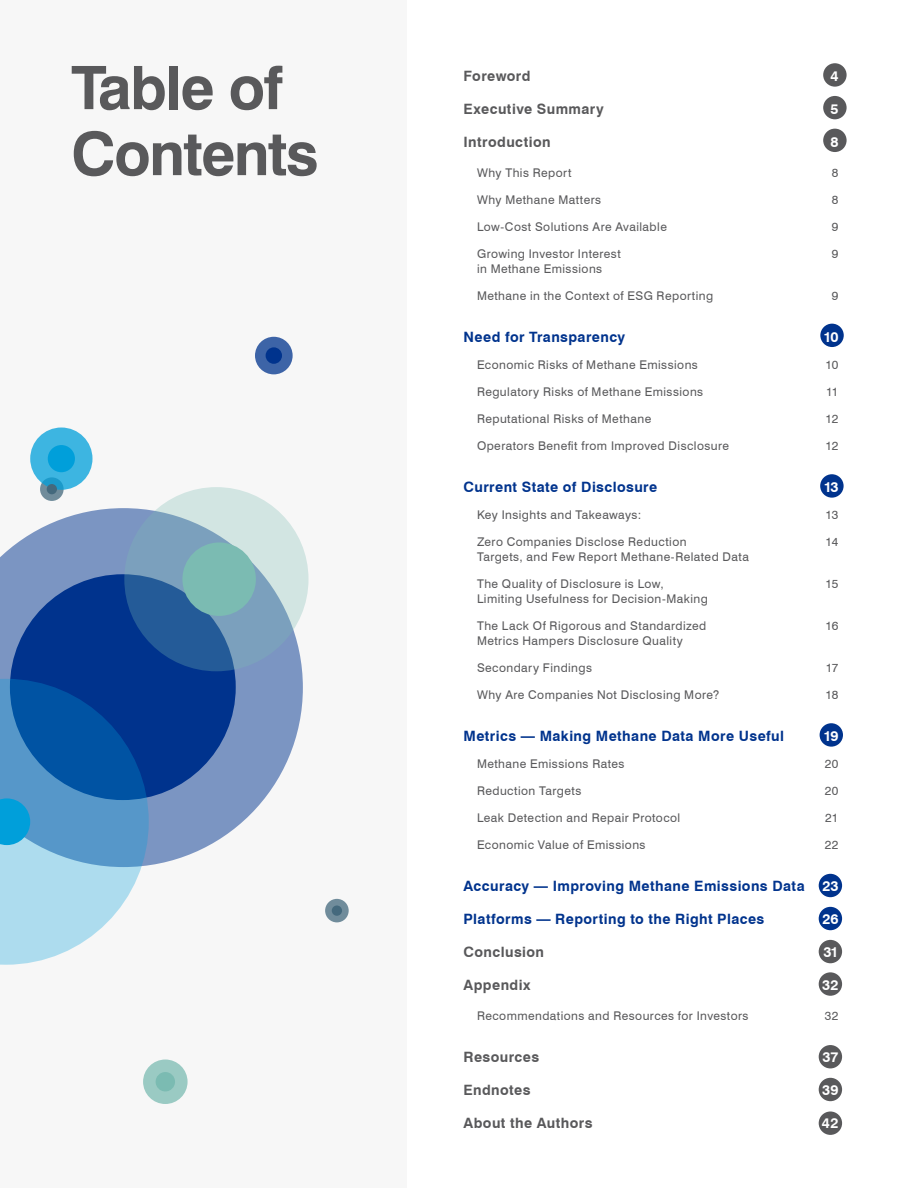
<style>
.page{position:relative;width:918px;height:1188px;background:#fff}
.page>*{position:absolute;margin:0;border:0;box-sizing:border-box;transform-origin:0 0}
.t1{font:700 60px/66px "Swiss 721 BT";letter-spacing:-.025em;color:#59595b}
.t2{font:700 14.25px "Swiss 721 BT";letter-spacing:.03em;color:#00338d}
.t3{font:700 14.25px "Swiss 721 BT";letter-spacing:.03em;color:#59595b}
.t4{font:700 14.25px "Swiss 721 BT";letter-spacing:-.015em;color:#fff}
.t5{font:12px "Swiss 721 BT";letter-spacing:.035em;color:#59595b}
.s1{color:#fff}
</style>
<div class="page">
<div style="left:820px;top:324px;width:24px;height:23px;background:#00338d;border-radius:50%"></div>
<div style="left:0;top:0;width:406px;height:1188px;background:#f7f7f7"></div>
<div style="left:819px;top:972px;width:23px;height:24px;background:#59595b;border-radius:50%"></div>
<div style="left:819px;top:1045px;width:23px;height:23px;background:#59595b;border-radius:50%"></div>
<div style="left:819px;top:1078px;width:23px;height:23px;background:#59595b;border-radius:50%"></div>
<div style="left:819px;top:1112px;width:23px;height:23px;background:#59595b;border-radius:50%"></div>
<div style="left:819px;top:940px;width:23px;height:23px;background:#59595b;border-radius:50%"></div>
<div style="left:819px;top:907px;width:23px;height:23px;background:#00338d;border-radius:50%"></div>
<div style="left:819px;top:874px;width:23px;height:23px;background:#00338d;border-radius:50%"></div>
<div style="left:820px;top:723px;width:23px;height:24px;background:#00338d;border-radius:50%"></div>
<div style="left:820px;top:474px;width:24px;height:24px;background:#00338d;border-radius:50%"></div>
<div style="left:823px;top:129px;width:24px;height:23px;background:#59595b;border-radius:50%"></div>
<div style="left:823px;top:96px;width:24px;height:23px;background:#59595b;border-radius:50%"></div>
<div style="left:823px;top:63px;width:24px;height:24px;background:#59595b;border-radius:50%"></div>
<div style="left:143px;top:1060px;width:45px;height:44px;background:#9acac3;border-radius:50%"></div>
<div style="left:325px;top:899px;width:24px;height:23px;background:#708c9b;border-radius:50%"></div>
<svg style="left:40px;top:477px;width:24px;height:24px"></svg>
<svg style="left:30px;top:428px;width:63px;height:62px;background:#3eb4df"></svg>
<div style="left:255px;top:337px;width:38px;height:37px;background:#3d64a7;border-radius:50%"></div>
<svg style="left:0;top:508px;width:303px;height:358px;fill:#7b95c2"></svg>
<svg style="left:124px;top:487px;width:185px;height:184px;background:#82a6c0"></svg>
<div style="left:182px;top:542px;width:74px;height:74px;background:#7bbbb2;border-radius:50%"></div>
<svg style="left:0;top:679px;width:149px;height:286px;background:#5f9ac9"></svg>
<div style="left:156px;top:1072px;width:19px;height:19px;background:#7bbbb2;border-radius:50%"></div>
<div style="left:332px;top:905px;width:10px;height:11px;background:#44697d;border-radius:50%"></div>
<div style="left:47px;top:484px;width:10px;height:10px;background:#44697d;border-radius:50%"></div>
<div style="left:48px;top:445px;width:27px;height:27px;background:#009fda;border-radius:50%"></div>
<div style="left:266px;top:347px;width:16px;height:17px;background:#00338d;border-radius:50%"></div>
<h1 class="t1" style="left:71px;top:54px;width:249px">Table of<br>Contents</h1>
<p class="t3" style="left:464px;top:67px;width:69px">Foreword</p>
<p class="t4" style="left:830px;top:67px;width:10px">4</p>
<p class="t3" style="left:464px;top:100px;width:142px">Executive Summary</p>
<p class="t4" style="left:830px;top:100px;width:10px">5</p>
<p class="t3" style="left:464px;top:133px;width:89px">Introduction</p>
<p class="t4" style="left:830px;top:133px;width:10px">8</p>
<p class="t5" style="left:477px;top:165px;width:96px">Why This Report</p>
<p class="t5" style="left:832px;top:165px;width:8px">8</p>
<p class="t5" style="left:477px;top:192px;width:126px">Why Methane Matters</p>
<p class="t5" style="left:832px;top:192px;width:8px">8</p>
<p class="t5" style="left:477px;top:219px;width:191px">Low-Cost Solutions Are Available</p>
<p class="t5" style="left:832px;top:219px;width:8px">9</p>
<p class="t5" style="left:477px;top:246px;width:145px">Growing Investor Interest</p>
<p class="t5" style="left:832px;top:246px;width:8px">9</p>
<p class="t5" style="left:477px;top:261px;width:127px">in Methane Emissions</p>
<p class="t5" style="left:477px;top:288px;width:238px">Methane in the Context of ESG Reporting</p>
<p class="t5" style="left:832px;top:288px;width:8px">9</p>
<p class="t2" style="left:464px;top:328px;width:163px">Need for Transparency</p>
<p class="t4" style="left:824px;top:328px;width:16px">10</p>
<p class="t5" style="left:477px;top:357px;width:222px">Economic Risks of Methane Emissions</p>
<p class="t5" style="left:825px;top:357px;width:15px">10</p>
<p class="t5" style="left:477px;top:384px;width:228px">Regulatory Risks of Methane Emissions</p>
<p class="t5" style="left:826px;top:384px;width:14px">11</p>
<p class="t5" style="left:477px;top:411px;width:176px">Reputational Risks of Methane</p>
<p class="t5" style="left:826px;top:411px;width:14px">12</p>
<p class="t5" style="left:477px;top:438px;width:254px">Operators Benefit from Improved Disclosure</p>
<p class="t5" style="left:826px;top:438px;width:14px">12</p>
<p class="t2" style="left:464px;top:478px;width:195px">Current State of Disclosure</p>
<p class="t4" style="left:824px;top:478px;width:16px">13</p>
<p class="t5" style="left:477px;top:507px;width:166px">Key Insights and Takeaways:</p>
<p class="t5" style="left:825px;top:507px;width:15px">13</p>
<p class="t5" style="left:477px;top:534px;width:211px">Zero Companies Disclose Reduction</p>
<p class="t5" style="left:826px;top:534px;width:14px">14</p>
<p class="t5" style="left:477px;top:549px;width:273px">Targets, and Few Report Methane-Related Data</p>
<p class="t5" style="left:477px;top:576px;width:188px">The Quality of Disclosure is Low,</p>
<p class="t5" style="left:825px;top:576px;width:15px">15</p>
<p class="t5" style="left:477px;top:591px;width:232px">Limiting Usefulness for Decision-Making</p>
<p class="t5" style="left:477px;top:618px;width:231px">The Lack Of Rigorous and Standardized</p>
<p class="t5" style="left:825px;top:618px;width:15px">16</p>
<p class="t5" style="left:477px;top:633px;width:207px">Metrics Hampers Disclosure Quality</p>
<p class="t5" style="left:477px;top:660px;width:117px">Secondary Findings</p>
<p class="t5" style="left:826px;top:660px;width:14px">17</p>
<p class="t5" style="left:477px;top:687px;width:244px">Why Are Companies Not Disclosing More?</p>
<p class="t5" style="left:826px;top:687px;width:14px">18</p>
<p class="t2" style="left:464px;top:727px;width:322px">Metrics — Making Methane Data More Useful</p>
<p class="t4" style="left:823px;top:727px;width:17px">19</p>
<p class="t5" style="left:477px;top:756px;width:149px">Methane Emissions Rates</p>
<p class="t5" style="left:825px;top:756px;width:15px">20</p>
<p class="t5" style="left:477px;top:783px;width:106px">Reduction Targets</p>
<p class="t5" style="left:825px;top:783px;width:15px">20</p>
<p class="t5" style="left:477px;top:810px;width:205px">Leak Detection and Repair Protocol</p>
<p class="t5" style="left:825px;top:810px;width:15px">21</p>
<p class="t5" style="left:477px;top:837px;width:170px">Economic Value of Emissions</p>
<p class="t5" style="left:825px;top:837px;width:15px">22</p>
<p class="t2" style="left:464px;top:877px;width:376px">Accuracy — Improving Methane Emissions Data <span class="s1">23</span></p>
<p class="t2" style="left:464px;top:910px;width:302px">Platforms — Reporting to the Right Places</p>
<p class="t4" style="left:822px;top:910px;width:18px">26</p>
<p class="t3" style="left:464px;top:943px;width:82px">Conclusion</p>
<p class="t4" style="left:823px;top:943px;width:17px">31</p>
<p class="t3" style="left:463px;top:976px;width:68px">Appendix</p>
<p class="t4" style="left:822px;top:976px;width:18px">32</p>
<p class="t5" style="left:477px;top:1008px;width:273px">Recommendations and Resources for Investors</p>
<p class="t5" style="left:825px;top:1008px;width:15px">32</p>
<p class="t3" style="left:464px;top:1048px;width:77px">Resources</p>
<p class="t4" style="left:823px;top:1048px;width:17px">37</p>
<p class="t3" style="left:464px;top:1081px;width:69px">Endnotes</p>
<p class="t4" style="left:822px;top:1081px;width:18px">39</p>
<p class="t3" style="left:464px;top:1114px;width:131px">About the Authors</p>
<p class="t4" style="left:822px;top:1114px;width:18px">42</p>
</div>
